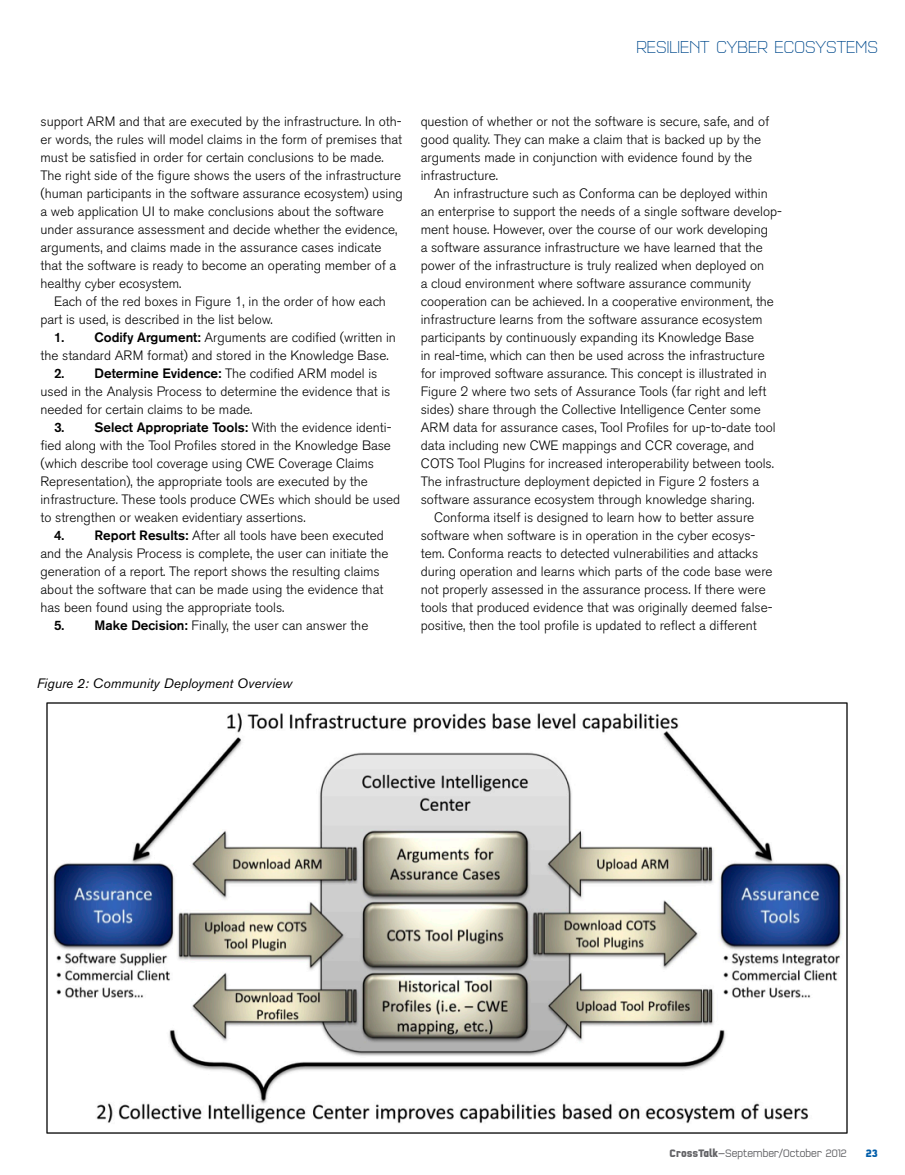
<style>
.page{position:relative;width:905px;height:1175px;background:#fff}
.page>*{position:absolute;margin:0;border:0;box-sizing:border-box;transform-origin:0 0}
.t1{font:200 18px "Q Type Comp";color:#004a8d}
.GrossBody{font:300 13.5px/18px "Akzidenz Grotesk BE";color:#000}
.GrossBody-2{font:italic 13.5px "Akzidenz Grotesk BE";color:#000}
.t2{font:300 11.25px "Q Type Comp";color:#636366}
.t3{font:700 11.25px "Q Type Comp";color:#005da9}
.s1{font-weight:500}
.s2{font-weight:700}
.s3{font-family:"Akzidenz Grotesk BE";font-weight:400}
</style>
<div class="page">
<img style="left:47px;top:702px;width:800px;height:431px">
<h1 class="t1" style="left:636px;top:36px;width:243px">RESILIENT CYBER ECOSYSTEMS</h1>
<p class="GrossBody" style="left:40px;top:113px;width:364px">support ARM and that are executed by the infrastructure. In oth&shy;er words, the rules will model claims in the form of premises that must be satisfied in order for certain conclusions to be made.<br>The right side of the figure shows the users of the infrastructure (human participants in the software assurance ecosystem) using a web application UI to make conclusions about the software under assurance assessment and decide whether the evidence, arguments, and claims made in the assurance cases indicate that the software is ready to become an operating member of a healthy cyber ecosystem.</p>
<p class="GrossBody" style="left:40px;top:293px;width:347px;text-indent:14px">Each of the red boxes in Figure 1, in the order of how each part is used, is described in the list below.</p>
<p class="GrossBody" style="left:40px;top:329px;width:357px;text-indent:14px"><span class="s1">1. Codify Argument:</span> Arguments are codified (written in the standard ARM format) and stored in the Knowledge Base.</p>
<p class="GrossBody" style="left:40px;top:365px;width:351px;text-indent:14px"><span class="s1">2. Determine Evidence:</span> The codified ARM model is used in the Analysis Process to determine the evidence that is needed for certain claims to be made.</p>
<p class="GrossBody" style="left:40px;top:419px;width:361px;text-indent:14px"><span class="s1">3. Select Appropriate Tools:</span> With the evidence identi&shy;fied along with the Tool Profiles stored in the Knowledge Base (which describe tool coverage using CWE Coverage Claims Representation), the appropriate tools are executed by the infrastructure. These tools produce CWEs which should be used to strengthen or weaken evidentiary assertions.</p>
<p class="GrossBody" style="left:40px;top:527px;width:349px;text-indent:14px"><span class="s1">4. Report Results:</span> After all tools have been executed and the Analysis Process is complete, the user can initiate the generation of a report. The report shows the resulting claims about the software that can be made using the evidence that has been found using the appropriate tools.</p>
<p class="GrossBody" style="left:54px;top:617px;width:316px"><span class="s1">5. Make Decision:</span> Finally, the user can answer the</p>
<p class="GrossBody-2" style="left:37px;top:675px;width:257px">Figure 2: Community Deployment Overview</p>
<p class="GrossBody" style="left:420px;top:113px;width:350px">question of whether or not the software is secure, safe, and of good quality. They can make a claim that is backed up by the arguments made in conjunction with evidence found by the infrastructure.</p>
<p class="GrossBody" style="left:420px;top:185px;width:362px;text-indent:14px">An infrastructure such as Conforma can be deployed within an enterprise to support the needs of a single software develop&shy;ment house. However, over the course of our work developing<br>a software assurance infrastructure we have learned that the power of the infrastructure is truly realized when deployed on<br>a cloud environment where software assurance community cooperation can be achieved. In a cooperative environment, the infrastructure learns from the software assurance ecosystem participants by continuously expanding its Knowledge Base<br>in real-time, which can then be used across the infrastructure for improved software assurance. This concept is illustrated in Figure 2 where two sets of Assurance Tools (far right and left sides) share through the Collective Intelligence Center some ARM data for assurance cases, Tool Profiles for up-to-date tool data including new CWE mappings and CCR coverage, and COTS Tool Plugins for increased interoperability between tools.<br>The infrastructure deployment depicted in Figure 2 fosters a software assurance ecosystem through knowledge sharing.</p>
<p class="GrossBody" style="left:420px;top:509px;width:353px;text-indent:14px">Conforma itself is designed to learn how to better assure software when software is in operation in the cyber ecosys&shy;tem. Conforma reacts to detected vulnerabilities and attacks during operation and learns which parts of the code base were not properly assessed in the assurance process. If there were tools that produced evidence that was originally deemed false&shy;positive, then the tool profile is updated to reflect a different</p>
<p class="t2" style="left:669px;top:1146px;width:179px"><span class="s2">CrossTalk</span><span class="s3">—</span>September/October 2012</p>
<p class="t3" style="left:865px;top:1146px;width:14px">23</p>
</div>
